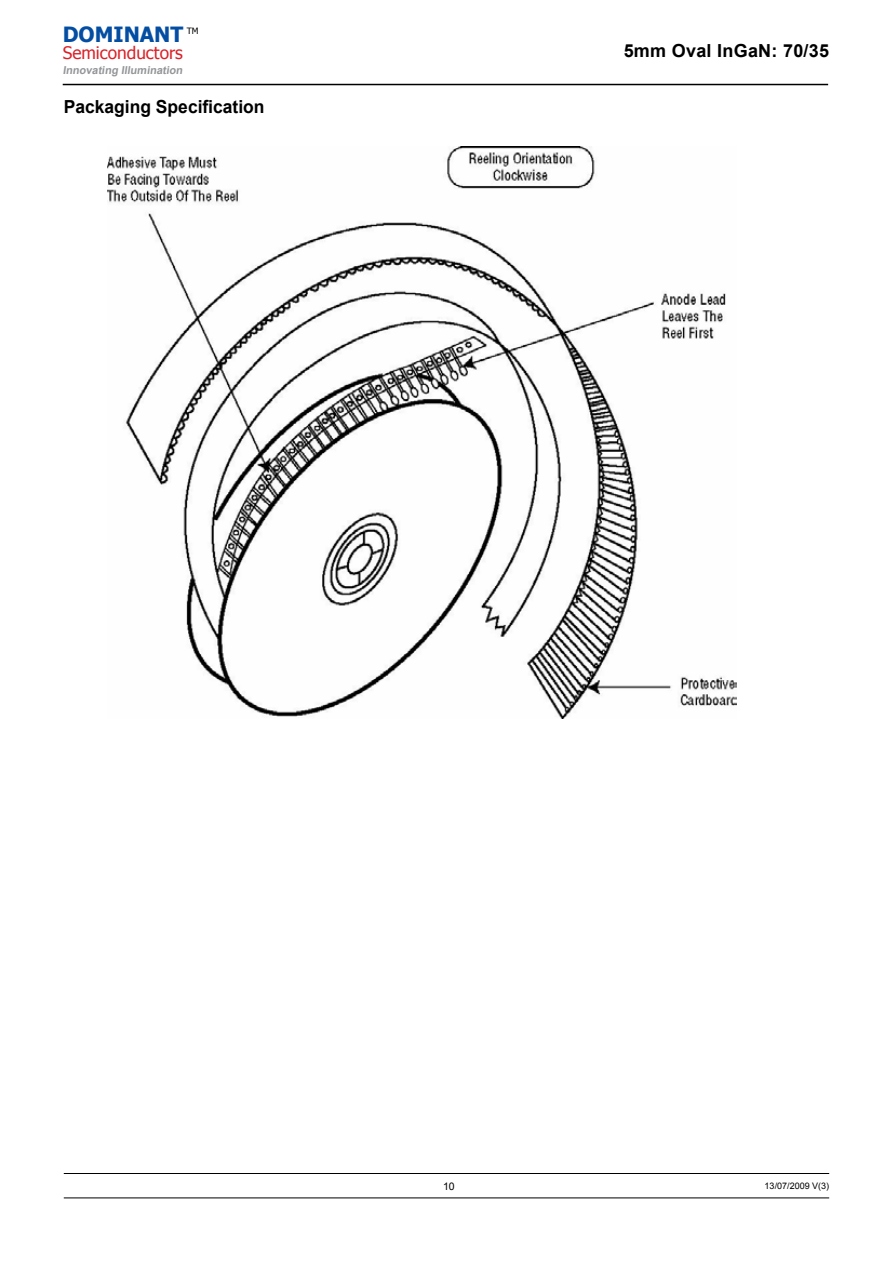
<style>
.page{position:relative;width:893px;height:1263px;background:#fff}
.page>*{position:absolute;margin:0;border:0;box-sizing:border-box;transform-origin:0 0}
.t1{font:700 21px "Tahoma";color:#034ea2}
.t2{font:700 18px "Arial";color:#000}
.t3{font:17.25px "Tahoma";color:#da2128}
.t4{font:700 10.95px "Arial";color:#939598}
.t5{font:10.5px "Arial";color:#000}
.t6{font:9px "Arial";color:#000}
.t7{font:8.7px "Tahoma";color:#000}
</style>
<div class="page">
<hr style="left:63px;top:84px;width:765px;height:1px;background:#000">
<img style="left:107px;top:147px;width:630px;height:571px">
<hr style="left:64px;top:1173px;width:765px;height:1px;background:#000">
<hr style="left:64px;top:1197px;width:765px;height:1px;background:#000">
<p class="t1" style="left:63px;top:20px;width:122px">DOMINANT</p>
<p class="t7" style="left:187px;top:25px;width:13px">TM</p>
<p class="t3" style="left:63px;top:41px;width:122px">Semiconductors</p>
<p class="t4" style="left:63px;top:63px;width:123px">Innovating Illumination</p>
<p class="t2" style="left:64px;top:95px;width:202px">Packaging Specification</p>
<p class="t2" style="left:624px;top:38px;width:207px">5mm Oval InGaN: 70/35</p>
<p class="t5" style="left:443px;top:1179px;width:13px">10</p>
<p class="t6" style="left:765px;top:1179px;width:66px">13/07/2009 V(3)</p>
</div>
